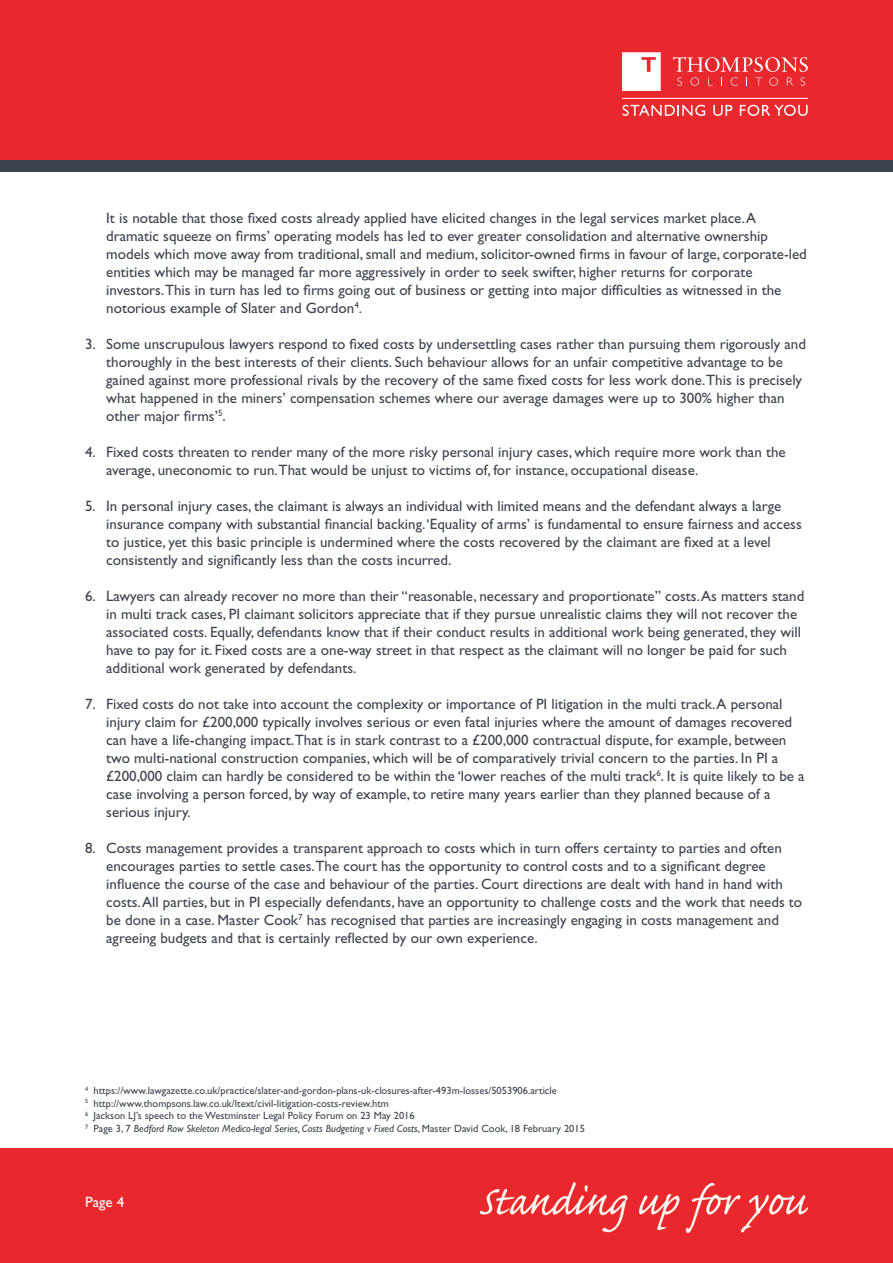
<style>
.page{position:relative;width:893px;height:1263px;background:#fff}
.page>*{position:absolute;margin:0;border:0;box-sizing:border-box;transform-origin:0 0}
.t1{font:15px/18px "Gill Sans Std";color:#3e444f}
.t2{font:15px "Gill Sans Std";color:#fff}
.t3{font:10.5px/12.6px "Gill Sans Std";color:#3e444f}
.s1{font-style:italic}
</style>
<div class="page">
<div style="left:0;top:1148px;width:893px;height:115px;background:#e9282d"></div>
<div style="left:0;top:0;width:893px;height:164px;background:#e9282d"></div>
<div style="left:0;top:161px;width:893px;height:11px;background:#3e444f"></div>
<svg style="left:673px;top:57px;width:135px;height:29px"></svg>
<svg style="left:622px;top:52px;width:39px;height:39px"></svg>
<hr style="left:622px;top:98px;width:186px;height:1px;background:#fff">
<svg style="left:623px;top:105px;width:82px;height:11px"></svg>
<svg style="left:713px;top:105px;width:19px;height:11px"></svg>
<svg style="left:740px;top:105px;width:68px;height:11px"></svg>
<img style="left:480px;top:1182px;width:328px;height:51px">
<p class="t1" style="left:106px;top:210px;width:702px">It is notable that those fixed costs already applied have elicited changes in the legal services market place.A dramatic squeeze on firms’ operating models has led to ever greater consolidation and alternative ownership models which move away from traditional, small and medium, solicitor-owned firms in favour of large, corporate-led entities which may be managed far more aggressively in order to seek swifter, higher returns for corporate investors.This in turn has led to firms going out of business or getting into major difficulties as witnessed in the notorious example of Slater and Gordon<sup>4</sup>.</p>
<p class="t1" style="left:106px;top:336px;width:701px;text-indent:-21px">3. Some unscrupulous lawyers respond to fixed costs by undersettling cases rather than pursuing them rigorously and thoroughly in the best interests of their clients. Such behaviour allows for an unfair competitive advantage to be gained against more professional rivals by the recovery of the same fixed costs for less work done.This is precisely what happened in the miners’ compensation schemes where our average damages were up to 300% higher than other major firms’<sup>5</sup>.</p>
<p class="t1" style="left:106px;top:444px;width:681px;text-indent:-21px">4. Fixed costs threaten to render many of the more risky personal injury cases, which require more work than the average, uneconomic to run.That would be unjust to victims of, for instance, occupational disease.</p>
<p class="t1" style="left:106px;top:498px;width:697px;text-indent:-21px">5. In personal injury cases, the claimant is always an individual with limited means and the defendant always a large insurance company with substantial financial backing.‘Equality of arms’ is fundamental to ensure fairness and access to justice, yet this basic principle is undermined where the costs recovered by the claimant are fixed at a level consistently and significantly less than the costs incurred.</p>
<p class="t1" style="left:106px;top:588px;width:700px;text-indent:-21px">6. Lawyers can already recover no more than their “reasonable, necessary and proportionate” costs.As matters stand in multi track cases, PI claimant solicitors appreciate that if they pursue unrealistic claims they will not recover the associated costs. Equally, defendants know that if their conduct results in additional work being generated, they will have to pay for it. Fixed costs are a one-way street in that respect as the claimant will no longer be paid for such additional work generated by defendants.</p>
<p class="t1" style="left:106px;top:696px;width:700px;text-indent:-21px">7. Fixed costs do not take into account the complexity or importance of PI litigation in the multi track.A personal injury claim for £200,000 typically involves serious or even fatal injuries where the amount of damages recovered can have a life-changing impact.That is in stark contrast to a £200,000 contractual dispute, for example, between two multi-national construction companies, which will be of comparatively trivial concern to the parties. In PI a £200,000 claim can hardly be considered to be within the ‘lower reaches of the multi track<sup>6</sup>. It is quite likely to be a case involving a person forced, by way of example, to retire many years earlier than they planned because of a serious injury.</p>
<p class="t1" style="left:106px;top:840px;width:697px;text-indent:-21px">8. Costs management provides a transparent approach to costs which in turn offers certainty to parties and often encourages parties to settle cases.The court has the opportunity to control costs and to a significant degree influence the course of the case and behaviour of the parties. Court directions are dealt with hand in hand with costs.All parties, but in PI especially defendants, have an opportunity to challenge costs and the work that needs to be done in a case. Master Cook<sup>7</sup> has recognised that parties are increasingly engaging in costs management and agreeing budgets and that is certainly reflected by our own experience.</p>
<p class="t3" style="left:85px;top:1085px;width:501px"><sup>4</sup> https://www.lawgazette.co.uk/practice/slater-and-gordon-plans-uk-closures-after-493m-losses/5053906.article<br><sup>5</sup> http://www.thompsons.law.co.uk/ltext/civil-litigation-costs-review.htm<br><sup>6</sup> Jackson LJ’s speech to the Westminster Legal Policy Forum on 23 May 2016<br><sup>7</sup> Page 3, 7 <span class="s1">Bedford Row Skeleton Medico-legal Series, Costs Budgeting v Fixed Costs</span>, Master David Cook, 18 February 2015</p>
<p class="t2" style="left:85px;top:1197px;width:41px">Page 4</p>
</div>
